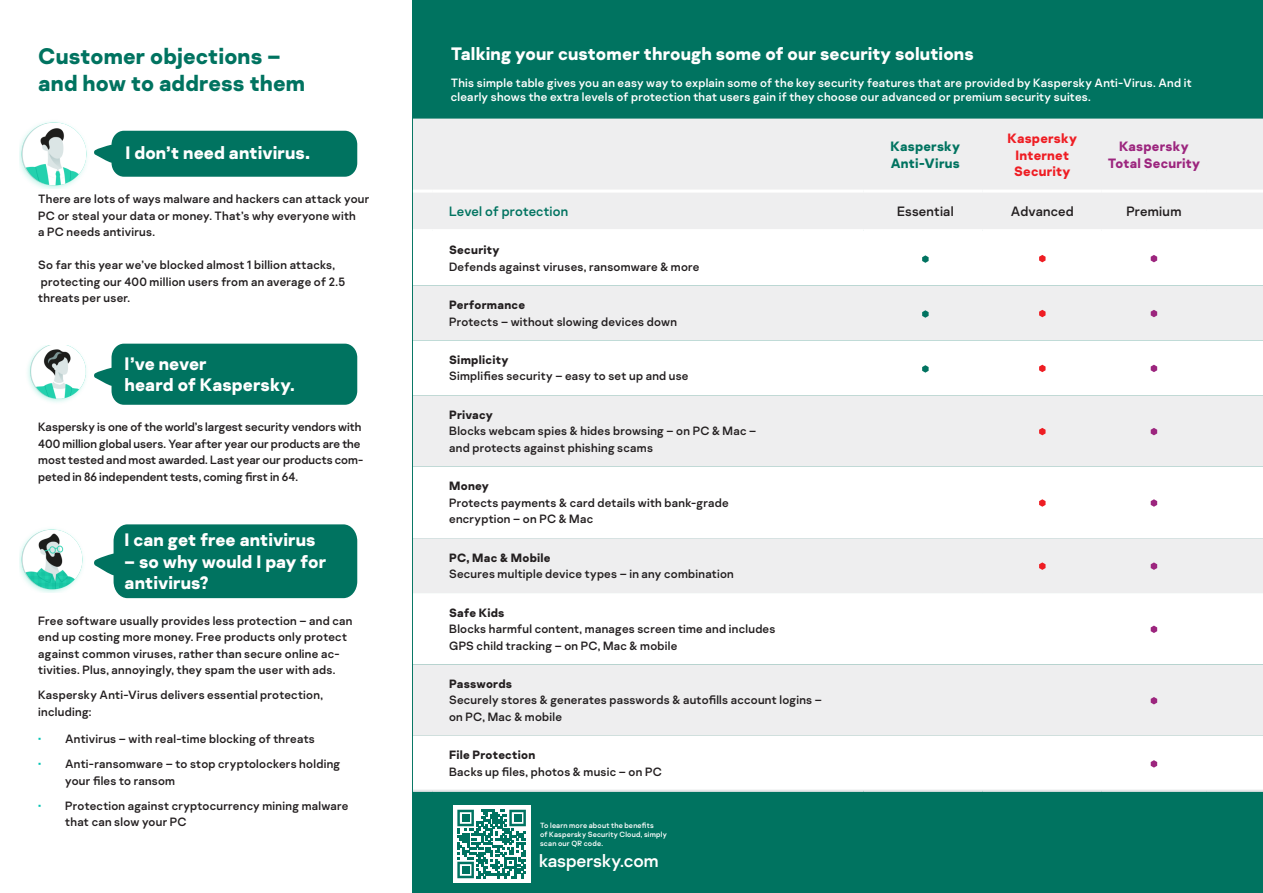
<style>
.page{position:relative;width:1263px;height:893px;background:#fff}
.page>*{position:absolute;margin:0;border:0;box-sizing:border-box;transform-origin:0 0}
.t1{font:700 22.5px "Kaspersky Sans";letter-spacing:.005em;color:#007360}
.t2{font:700 18px/21.6px "Kaspersky Sans";letter-spacing:.005em;color:#fff}
.t3{font:18px "Kaspersky Sans";letter-spacing:-.005em;color:#fff}
.t4{font:700 13.5px/16.5px "Kaspersky Sans";letter-spacing:.015em;color:#ee1d23;text-align:center}
.t5{font:13.5px "Kaspersky Sans";letter-spacing:.015em;color:#231f20}
.t6{font:700 13.5px "Kaspersky Sans";letter-spacing:.015em;color:#9c257e}
.t7{font:700 13.5px/16.5px "Kaspersky Sans";letter-spacing:.015em;color:#007360}
.t8{font:13.5px "Kaspersky Sans";letter-spacing:.01em;color:#007360}
.t9{font:12px/16.5px "Kaspersky Sans";letter-spacing:.02em;color:#231f20}
.Characteristic_Bulle{font:12px/13.5px "Kaspersky Sans";letter-spacing:.02em;color:#fff}
.t10{font:12px/16.5px "Kaspersky Sans";color:#231f20}
.t11{font:700 12px "Kaspersky Sans";letter-spacing:.02em;color:#231f20}
.copyright{font:7.5px "Kaspersky Sans";letter-spacing:.025em;color:#fff}
.s1{font-size:19.5px}
.s2{color:#00c4b4}
</style>
<div class="page">
<div style="left:413px;top:0;width:850px;height:893px;background:#007360"></div>
<img style="left:19px;top:122px;width:68px;height:67px">
<img style="left:27px;top:345px;width:60px;height:58px">
<svg style="left:94px;top:131px;width:263px;height:46px;background:#117c6a"></svg>
<svg style="left:94px;top:344px;width:263px;height:61px;background:#117c6a"></svg>
<img style="left:20px;top:529px;width:63px;height:64px">
<svg style="left:94px;top:524px;width:263px;height:74px;background:#137d6b"></svg>
<div style="left:453px;top:805px;width:78px;height:78px;background:#fff"></div>
<svg style="left:457px;top:810px;width:69px;height:68px"></svg>
<div style="left:462px;top:814px;width:7px;height:7px;background:#007361"></div>
<div style="left:514px;top:814px;width:7px;height:7px;background:#007361"></div>
<div style="left:462px;top:866px;width:7px;height:7px;background:#007361"></div>
<div style="left:413px;top:119px;width:850px;height:71px;background:#eeeeef"></div>
<div style="left:413px;top:193px;width:850px;height:36px;background:#eeeeef"></div>
<svg style="left:413px;top:232px;width:850px;height:558px;background:#f8f8f8"></svg>
<div style="left:413px;top:664px;width:850px;height:72px;background:#eeeeef"></div>
<hr style="left:413px;top:229px;width:19px;height:3px;background:#fff">
<hr style="left:432px;top:229px;width:432px;height:3px;background:#fff">
<hr style="left:864px;top:229px;width:119px;height:3px;background:#fff">
<hr style="left:983px;top:229px;width:119px;height:3px;background:#fff">
<hr style="left:1102px;top:229px;width:104px;height:3px;background:#fff">
<hr style="left:1206px;top:229px;width:57px;height:3px;background:#fff">
<hr style="left:413px;top:190px;width:19px;height:3px;background:#fff">
<hr style="left:432px;top:190px;width:432px;height:3px;background:#fff">
<hr style="left:864px;top:190px;width:119px;height:3px;background:#fff">
<hr style="left:983px;top:190px;width:119px;height:3px;background:#fff">
<hr style="left:1102px;top:190px;width:104px;height:3px;background:#fff">
<hr style="left:1206px;top:190px;width:57px;height:3px;background:#fff">
<svg style="left:413px;top:790px;width:19px;height:2px"></svg>
<hr style="left:432px;top:790px;width:432px;height:2px;background:#e6e7e9">
<hr style="left:864px;top:790px;width:119px;height:2px;background:#e6e7e9">
<hr style="left:983px;top:790px;width:119px;height:2px;background:#e6e7e9">
<hr style="left:1102px;top:790px;width:104px;height:2px;background:#e6e7e9">
<hr style="left:1206px;top:790px;width:57px;height:2px;background:#e6e7e9">
<svg style="left:922px;top:255px;width:7px;height:8px"></svg>
<svg style="left:1039px;top:255px;width:6px;height:7px"></svg>
<svg style="left:1151px;top:255px;width:6px;height:7px"></svg>
<svg style="left:922px;top:310px;width:7px;height:8px"></svg>
<svg style="left:1039px;top:310px;width:6px;height:7px"></svg>
<svg style="left:1151px;top:310px;width:6px;height:7px"></svg>
<svg style="left:922px;top:365px;width:7px;height:8px"></svg>
<svg style="left:1039px;top:365px;width:6px;height:7px"></svg>
<svg style="left:1151px;top:365px;width:6px;height:7px"></svg>
<svg style="left:1039px;top:428px;width:6px;height:7px"></svg>
<svg style="left:1151px;top:428px;width:6px;height:7px"></svg>
<svg style="left:1039px;top:499px;width:6px;height:8px"></svg>
<svg style="left:1151px;top:499px;width:6px;height:8px"></svg>
<svg style="left:1039px;top:562px;width:6px;height:8px"></svg>
<svg style="left:1151px;top:562px;width:6px;height:8px"></svg>
<svg style="left:1151px;top:626px;width:6px;height:7px"></svg>
<svg style="left:1151px;top:697px;width:6px;height:7px"></svg>
<svg style="left:1151px;top:760px;width:6px;height:8px"></svg>
<h1 class="t1" style="left:38px;top:42px;width:244px">Customer objections –</h1>
<h1 class="t1" style="left:38px;top:69px;width:268px">and how to address them</h1>
<h2 class="t2" style="left:125px;top:142px;width:186px">I don’t need antivirus<span class="s1">.</span></h2>
<p class="t9" style="left:38px;top:191px;width:333px">There are lots of ways malware and hackers can attack your<br>PC or steal your data or money. That’s why everyone with</p>
<p class="t9" style="left:38px;top:224px;width:118px">a PC needs antivirus.</p>
<p class="t9" style="left:38px;top:257px;width:298px">So far this year we’ve blocked almost 1 billion attacks,</p>
<p class="t9" style="left:38px;top:273px;width:308px">protecting our 400 million users from an average of 2.5 threats per user.</p>
<h2 class="t2" style="left:125px;top:353px;width:84px">I’ve never</h2>
<h2 class="t2" style="left:125px;top:374px;width:172px">heard of Kaspersky.</h2>
<p class="t10" style="left:38px;top:419px;width:327px">Kaspersky is one of the world’s largest security vendors with 400 million global users. Year after year our products are the most tested and most awarded. Last year our products com&shy;peted in 86 independent tests, coming first in 64.</p>
<h2 class="t2" style="left:125px;top:529px;width:193px">I can get free antivirus</h2>
<h2 class="t2" style="left:125px;top:551px;width:203px">– so why would I pay for antivirus?</h2>
<p class="t9" style="left:38px;top:612px;width:316px">Free software usually provides less protection – and can end up costing more money. Free products only protect against common viruses, rather than secure online ac&shy;tivities. Plus, annoyingly, they spam the user with ads.</p>
<p class="t9" style="left:38px;top:687px;width:286px">Kaspersky Anti-Virus delivers essential protection, including:</p>
<p class="t9" style="left:38px;top:731px;width:278px"><span class="s2">•</span> Antivirus – with real-time blocking of threats</p>
<p class="t9" style="left:65px;top:756px;width:276px;text-indent:-27px"><span class="s2">•</span> Anti-ransomware – to stop cryptolockers holding your files to ransom</p>
<p class="t9" style="left:65px;top:797px;width:285px;text-indent:-27px"><span class="s2">•</span> Protection against cryptocurrency mining malware that can slow your PC</p>
<h1 class="t2" style="left:451px;top:43px;width:524px">Talking your customer through some of our security solutions</h1>
<p class="Characteristic_Bulle" style="left:451px;top:76px;width:742px">This simple table gives you an easy way to explain some of the key security features that are provided by Kaspersky Anti-Virus. And it clearly shows the extra levels of protection that users gain if they choose our advanced or premium security suites.</p>
<p class="t7" style="left:891px;top:139px;width:71px">Kaspersky<br>Anti-Virus</p>
<p class="t4" style="left:1007px;top:130px;width:71px">Kaspersky<br>Internet</p>
<p class="t4" style="left:1014px;top:163px;width:58px">Security</p>
<p class="t6" style="left:1119px;top:138px;width:71px">Kaspersky</p>
<p class="t6" style="left:1108px;top:155px;width:94px">Total Security</p>
<p class="t8" style="left:449px;top:203px;width:121px">Level of protection</p>
<p class="t5" style="left:897px;top:203px;width:58px">Essential</p>
<p class="t5" style="left:1011px;top:203px;width:64px">Advanced</p>
<p class="t5" style="left:1126px;top:203px;width:57px">Premium</p>
<p class="t11" style="left:449px;top:242px;width:52px">Security</p>
<p class="t9" style="left:449px;top:258px;width:252px">Defends against viruses, ransomware &amp; more</p>
<p class="t11" style="left:449px;top:297px;width:78px">Performance</p>
<p class="t9" style="left:449px;top:313px;width:229px">Protects – without slowing devices down</p>
<p class="t11" style="left:449px;top:352px;width:61px">Simplicity</p>
<p class="t9" style="left:449px;top:368px;width:241px">Simplifies security – easy to set up and use</p>
<p class="t11" style="left:449px;top:407px;width:45px">Privacy</p>
<p class="t9" style="left:449px;top:423px;width:309px">Blocks webcam spies &amp; hides browsing – on PC &amp; Mac –</p>
<p class="t9" style="left:449px;top:439px;width:205px">and protects against phishing scams</p>
<p class="t11" style="left:449px;top:478px;width:41px">Money</p>
<p class="t9" style="left:449px;top:494px;width:281px">Protects payments &amp; card details with bank-grade</p>
<p class="t9" style="left:449px;top:511px;width:146px">encryption – on PC &amp; Mac</p>
<p class="t11" style="left:449px;top:550px;width:103px">PC, Mac &amp; Mobile</p>
<p class="t9" style="left:449px;top:566px;width:286px">Secures multiple device types – in any combination</p>
<p class="t11" style="left:449px;top:605px;width:57px">Safe Kids</p>
<p class="t9" style="left:449px;top:621px;width:328px">Blocks harmful content, manages screen time and includes</p>
<p class="t9" style="left:449px;top:637px;width:230px">GPS child tracking – on PC, Mac &amp; mobile</p>
<p class="t11" style="left:449px;top:676px;width:65px">Passwords</p>
<p class="t9" style="left:449px;top:692px;width:374px">Securely stores &amp; generates passwords &amp; autofills account logins –</p>
<p class="t9" style="left:449px;top:708px;width:114px">on PC, Mac &amp; mobile</p>
<p class="t11" style="left:449px;top:747px;width:88px">File Protection</p>
<p class="t9" style="left:449px;top:763px;width:214px">Backs up files, photos &amp; music – on PC</p>
<p class="copyright" style="left:540px;top:821px;width:115px">To learn more about the benefits</p>
<p class="copyright" style="left:540px;top:830px;width:128px">of Kaspersky Security Cloud, simply</p>
<p class="copyright" style="left:540px;top:839px;width:64px">scan our QR code.</p>
<p class="t3" style="left:539px;top:849px;width:121px">kaspersky.com</p>
</div>
